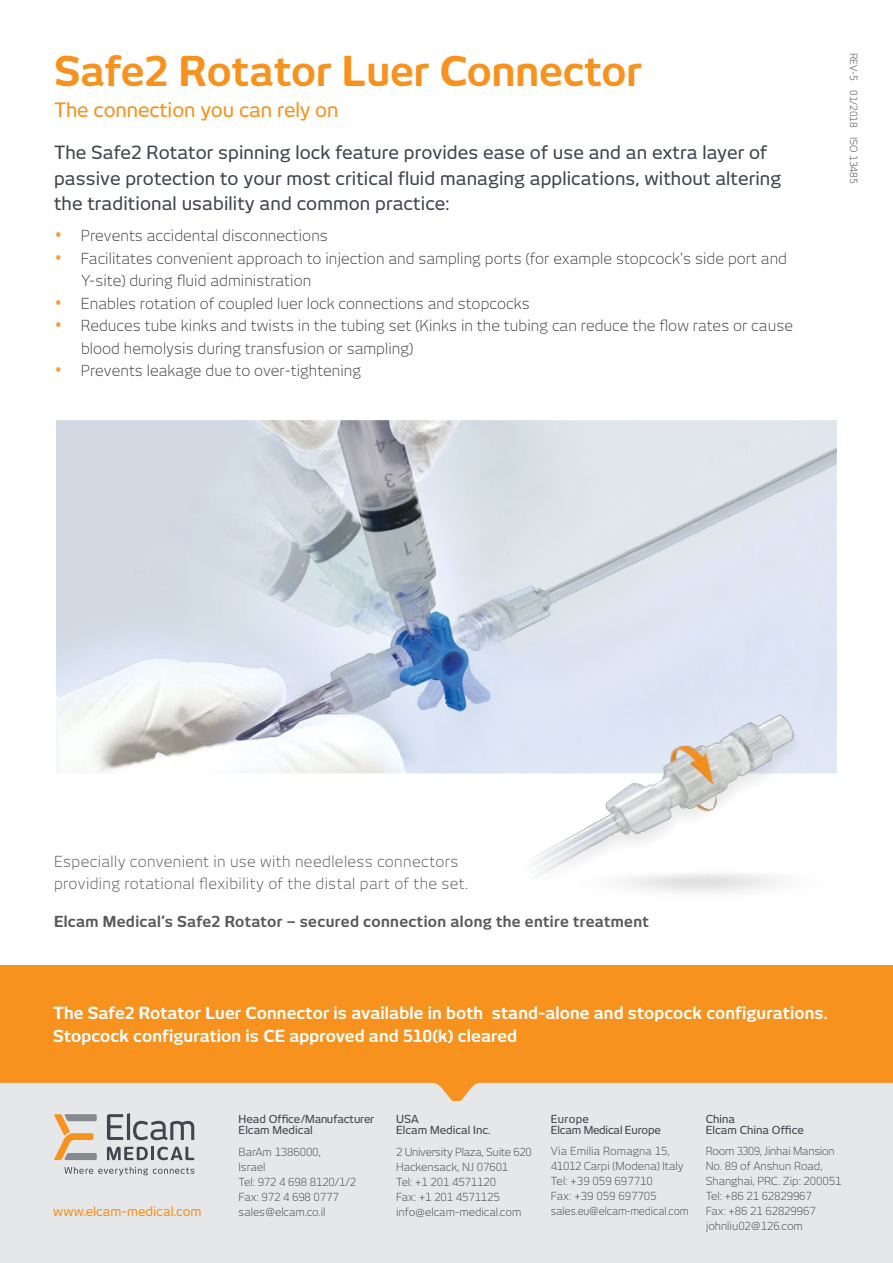
<style>
.page{position:relative;width:893px;height:1263px;background:#fff}
.page>*{position:absolute;margin:0;border:0;box-sizing:border-box;transform-origin:0 0}
.t1{font:700 40.5px "New June";color:#f7921e}
.t2{font:500 19.5px "New June";letter-spacing:-.005em;color:#f7921e}
.t3{font:500 18px/25.5px "New June";letter-spacing:.005em;color:#42454f}
.t4{font:700 16.5px/22.5px "New June";letter-spacing:.005em;color:#fff}
.t5{font:300 15px/22.5px "New June";letter-spacing:.005em;color:#414042}
.t6{font:300 15px/22.5px "New June";letter-spacing:.025em;color:#58595b}
.t7{font:700 15px "New June";letter-spacing:.02em;color:#58595b}
.t8{font:500 12.75px "New June";color:#f7921e}
.t9{font:300 10.95px/15px "New June";color:#42454f}
.t10{font:500 10.95px/11.6px "New June";color:#42454f}
.t11{font:500 10.95px/11.2px "New June";letter-spacing:-.02em;color:#42454f}
.t12{font:300 9.75px "New June";color:#414042}
.s1{font-size:19.5px;color:#f99c34}
</style>
<div class="page">
<div style="left:0;top:965px;width:893px;height:141px;background:#f7921e"></div>
<div style="left:0;top:1083px;width:893px;height:180px;background:#e6e7e8"></div>
<svg style="left:107px;top:1113px;width:87px;height:27px;background:#b1b2b6"></svg>
<svg style="left:54px;top:1114px;width:43px;height:46px;background:#d5bda3"></svg>
<svg style="left:64px;top:1167px;width:130px;height:8px"></svg>
<svg style="left:107px;top:1147px;width:87px;height:13px"></svg>
<img style="left:57px;top:421px;width:779px;height:351px">
<img style="left:375px;top:696px;width:447px;height:197px">
<h1 class="t1" style="left:54px;top:47px;width:590px">Safe2 Rotator Luer Connector</h1>
<h2 class="t2" style="left:54px;top:98px;width:286px">The connection you can rely on</h2>
<h3 class="t3" style="left:54px;top:140px;width:729px">The Safe2 Rotator spinning lock feature provides ease of use and an extra layer of passive protection to your most critical fluid managing applications, without altering the traditional usability and common practice:</h3>
<h3 class="t5" style="left:54px;top:224px;width:275px"><span class="s1">•</span> Prevents accidental disconnections</h3>
<h3 class="t5" style="left:81px;top:247px;width:708px;text-indent:-27px"><span class="s1">•</span> Facilitates convenient approach to injection and sampling ports (for example stopcock’s side port and<br>Y-site) during fluid administration</h3>
<h3 class="t5" style="left:54px;top:292px;width:477px"><span class="s1">•</span> Enables rotation of coupled luer lock connections and stopcocks</h3>
<h3 class="t5" style="left:81px;top:314px;width:713px;text-indent:-27px"><span class="s1">•</span> Reduces tube kinks and twists in the tubing set (Kinks in the tubing can reduce the flow rates or cause blood hemolysis during transfusion or sampling)</h3>
<h3 class="t5" style="left:54px;top:359px;width:309px"><span class="s1">•</span> Prevents leakage due to over-tightening</h3>
<p class="t12" style="left:860px;top:53px;width:132px;rotate:90deg">REV-5 01/2018 ISO 13485</p>
<h3 class="t6" style="left:54px;top:850px;width:416px">Especially convenient in use with needleless connectors providing rotational flexibility of the distal part of the set.</h3>
<h3 class="t7" style="left:54px;top:913px;width:597px">Elcam Medical’s Safe2 Rotator – secured connection along the entire treatment</h3>
<h3 class="t4" style="left:53px;top:1002px;width:776px">The Safe2 Rotator Luer Connector is available in both stand-alone and stopcock configurations.<br>Stopcock configuration is CE approved and 510(k) cleared</h3>
<p class="t8" style="left:53px;top:1203px;width:150px">www.elcam-medical.com</p>
<p class="t10" style="left:239px;top:1113px;width:137px">Head Office/Manufacturer<br>Elcam Medical</p>
<p class="t9" style="left:239px;top:1144px;width:119px">BarAm 1386000,<br>Israel<br>Tel: 972 4 698 8120/1/2<br>Fax: 972 4 698 0777 sales@elcam.co.il</p>
<p class="t10" style="left:396px;top:1113px;width:96px">USA<br>Elcam Medical Inc.</p>
<p class="t9" style="left:396px;top:1144px;width:137px">2 University Plaza, Suite 620<br>Hackensack, NJ 07601<br>Tel: +1 201 4571120<br>Fax: +1 201 4571125 info@elcam-medical.com</p>
<p class="t11" style="left:551px;top:1113px;width:111px">Europe<br>Elcam Medical Europe</p>
<p class="t9" style="left:551px;top:1144px;width:139px">Via Emilia Romagna 15,<br>41012 Carpi (Modena) Italy<br>Tel: +39 059 697710<br>Fax: +39 059 697705 sales.eu@elcam-medical.com</p>
<p class="t10" style="left:706px;top:1113px;width:100px">China<br>Elcam China Office</p>
<p class="t9" style="left:706px;top:1144px;width:137px">Room 3309, Jinhai Mansion<br>No. 89 of Anshun Road,<br>Shanghai, PRC. Zip: 200051<br>Tel: +86 21 62829967<br>Fax: +86 21 62829967 johnliu02@126.com</p>
</div>
